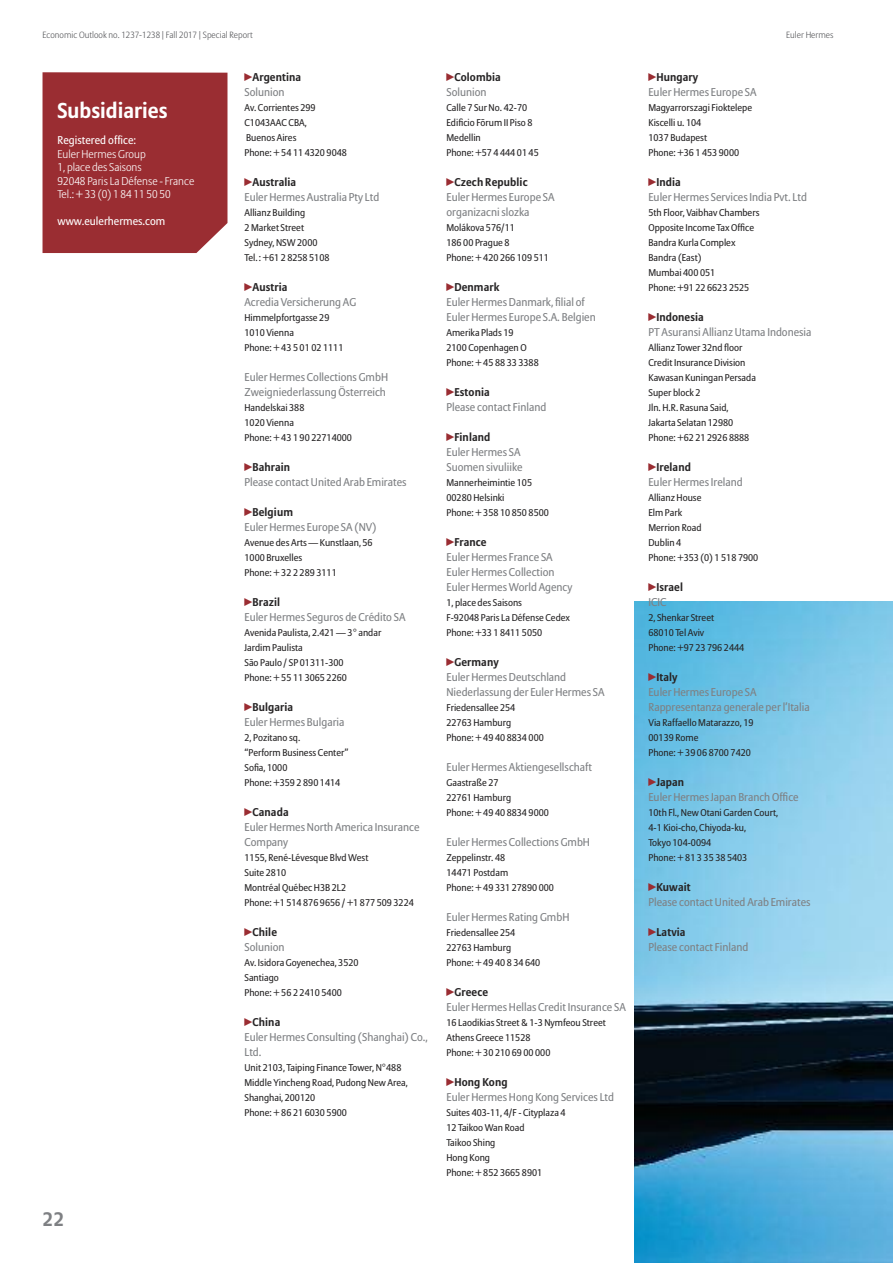
<style>
.page{position:relative;width:893px;height:1263px;background:#fff}
.page>*{position:absolute;margin:0;border:0;box-sizing:border-box;transform-origin:0 0}
.t1{font:700 21.45px "Allianz Sans";color:#fff}
.t2{font:700 19.5px "Allianz Sans";color:#7e8083}
.t3{font:11.25px/15px "Allianz Sans";color:#7e8083}
.t4{font:700 11.25px "Allianz Sans";letter-spacing:.01em;color:#272526}
.t5{font:300 11.25px/13.5px "Allianz Sans";color:#fff}
.t6{font:11.25px "Allianz Sans";color:#fff}
.t7{font:9.75px/15px "Allianz Sans";color:#272526}
.t8{font:300 9px "Allianz Sans";color:#57585b}
</style>
<div class="page">
<div style="left:43px;top:72px;width:184px;height:181px;background:#9a2d32"></div>
<img style="left:634px;top:602px;width:259px;height:661px">
<svg style="left:648px;top:673px;width:8px;height:8px"></svg>
<svg style="left:648px;top:778px;width:8px;height:8px"></svg>
<svg style="left:648px;top:883px;width:8px;height:8px"></svg>
<svg style="left:648px;top:928px;width:8px;height:8px"></svg>
<p class="t8" style="left:43px;top:31px;width:212px">Economic Outlook no. 1237-1238 | Fall 2017 | Special Report</p>
<p class="t8" style="left:786px;top:31px;width:49px">Euler Hermes</p>
<h1 class="t1" style="left:58px;top:102px;width:112px">Subsidiaries</h1>
<p class="t6" style="left:58px;top:136px;width:80px">Registered office:</p>
<p class="t5" style="left:58px;top:148px;width:138px">Euler Hermes Group<br>1, place des Saisons<br>92048 Paris La Défense - France<br>Tel.: + 33 (0) 1 84 11 50 50</p>
<p class="t6" style="left:58px;top:217px;width:109px">www.eulerhermes.com</p>
<h2 class="t2" style="left:43px;top:1211px;width:23px">22</h2>
<p class="t4" style="left:252px;top:72px;width:50px">Argentina</p>
<p class="t3" style="left:244px;top:85px;width:41px">Solunion</p>
<p class="t7" style="left:244px;top:101px;width:104px">Av. Corrientes 299<br>C1043AAC CBA,<br>Buenos Aires<br>Phone: + 54 11 4320 9048</p>
<p class="t4" style="left:252px;top:177px;width:45px">Australia</p>
<p class="t3" style="left:244px;top:190px;width:136px">Euler Hermes Australia Pty Ltd</p>
<p class="t7" style="left:244px;top:206px;width:87px">Allianz Building<br>2 Market Street<br>Sydney, NSW 2000<br>Tel. : +61 2 8258 5108</p>
<p class="t4" style="left:252px;top:282px;width:37px">Austria</p>
<p class="t3" style="left:244px;top:295px;width:113px">Acredia Versicherung AG</p>
<p class="t7" style="left:244px;top:311px;width:100px">Himmelpfortgasse 29<br>1010 Vienna<br>Phone: + 43 5 01 02 1111</p>
<p class="t3" style="left:244px;top:370px;width:145px">Euler Hermes Collections GmbH<br>Zweigniederlassung Österreich</p>
<p class="t7" style="left:244px;top:401px;width:109px">Handelskai 388<br>1020 Vienna<br>Phone: + 43 1 90 22714000</p>
<p class="t4" style="left:252px;top:462px;width:39px">Bahrain</p>
<p class="t3" style="left:244px;top:475px;width:164px">Please contact United Arab Emirates</p>
<p class="t4" style="left:252px;top:507px;width:42px">Belgium</p>
<p class="t3" style="left:244px;top:520px;width:134px">Euler Hermes Europe SA (NV)</p>
<p class="t7" style="left:244px;top:536px;width:130px">Avenue des Arts — Kunstlaan, 56<br>1000 Bruxelles<br>Phone: + 32 2 289 3111</p>
<p class="t4" style="left:252px;top:597px;width:29px">Brazil</p>
<p class="t3" style="left:244px;top:610px;width:162px">Euler Hermes Seguros de Crédito SA</p>
<p class="t7" style="left:244px;top:626px;width:138px">Avenida Paulista, 2.421 — 3° andar<br>Jardim Paulista<br>São Paulo / SP 01311-300<br>Phone: + 55 11 3065 2260</p>
<p class="t4" style="left:252px;top:702px;width:42px">Bulgaria</p>
<p class="t3" style="left:244px;top:715px;width:101px">Euler Hermes Bulgaria</p>
<p class="t7" style="left:244px;top:731px;width:105px">2, Pozitano sq.<br>“Perform Business Center”<br>Sofia, 1000<br>Phone: +359 2 890 1414</p>
<p class="t4" style="left:252px;top:807px;width:38px">Canada</p>
<p class="t3" style="left:244px;top:820px;width:176px">Euler Hermes North America Insurance<br>Company</p>
<p class="t7" style="left:244px;top:851px;width:171px">1155, René-Lévesque Blvd West<br>Suite 2810<br>Montréal Québec H3B 2L2<br>Phone: +1 514 876 9656 / +1 877 509 3224</p>
<p class="t4" style="left:252px;top:927px;width:26px">Chile</p>
<p class="t3" style="left:244px;top:940px;width:41px">Solunion</p>
<p class="t7" style="left:244px;top:956px;width:116px">Av. Isidora Goyenechea, 3520<br>Santiago<br>Phone: + 56 2 2410 5400</p>
<p class="t4" style="left:252px;top:1017px;width:29px">China</p>
<p class="t3" style="left:244px;top:1030px;width:185px">Euler Hermes Consulting (Shanghai) Co.,<br>Ltd.</p>
<p class="t7" style="left:244px;top:1061px;width:165px">Unit 2103, Taiping Finance Tower, N°488<br>Middle Yincheng Road, Pudong New Area,<br>Shanghai, 200120<br>Phone: + 86 21 6030 5900</p>
<p class="t4" style="left:454px;top:72px;width:48px">Colombia</p>
<p class="t3" style="left:446px;top:85px;width:41px">Solunion</p>
<p class="t7" style="left:446px;top:101px;width:94px">Calle 7 Sur No. 42-70<br>Edificio Fōrum II Piso 8<br>Medellin<br>Phone: +57 4 444 01 45</p>
<p class="t4" style="left:454px;top:177px;width:75px">Czech Republic</p>
<p class="t3" style="left:446px;top:190px;width:110px">Euler Hermes Europe SA organizacni slozka</p>
<p class="t7" style="left:446px;top:221px;width:104px">Molákova 576/11<br>186 00 Prague 8<br>Phone: + 420 266 109 511</p>
<p class="t4" style="left:454px;top:282px;width:46px">Denmark</p>
<p class="t3" style="left:446px;top:295px;width:151px">Euler Hermes Danmark, filial of<br>Euler Hermes Europe S.A. Belgien</p>
<p class="t7" style="left:446px;top:326px;width:94px">Amerika Plads 19<br>2100 Copenhagen O<br>Phone: + 45 88 33 3388</p>
<p class="t4" style="left:454px;top:387px;width:37px">Estonia</p>
<p class="t3" style="left:446px;top:400px;width:101px">Please contact Finland</p>
<p class="t4" style="left:454px;top:432px;width:37px">Finland</p>
<p class="t3" style="left:446px;top:445px;width:78px">Euler Hermes SA<br>Suomen sivuliike</p>
<p class="t7" style="left:446px;top:476px;width:104px">Mannerheimintie 105<br>00280 Helsinki<br>Phone: + 358 10 850 8500</p>
<p class="t4" style="left:454px;top:537px;width:34px">France</p>
<p class="t3" style="left:446px;top:550px;width:127px">Euler Hermes France SA<br>Euler Hermes Collection<br>Euler Hermes World Agency</p>
<p class="t7" style="left:446px;top:596px;width:125px">1, place des Saisons<br>F-92048 Paris La Défense Cedex<br>Phone: +33 1 8411 5050</p>
<p class="t4" style="left:454px;top:657px;width:46px">Germany</p>
<p class="t3" style="left:446px;top:670px;width:160px">Euler Hermes Deutschland<br>Niederlassung der Euler Hermes SA</p>
<p class="t7" style="left:446px;top:701px;width:99px">Friedensallee 254<br>22763 Hamburg<br>Phone: + 49 40 8834 000</p>
<p class="t3" style="left:446px;top:760px;width:147px">Euler Hermes Aktiengesellschaft</p>
<p class="t7" style="left:446px;top:776px;width:104px">Gaastraße 27<br>22761 Hamburg<br>Phone: + 49 40 8834 9000</p>
<p class="t3" style="left:446px;top:835px;width:145px">Euler Hermes Collections GmbH</p>
<p class="t7" style="left:446px;top:851px;width:109px">Zeppelinstr. 48<br>14471 Postdam<br>Phone: + 49 331 27890 000</p>
<p class="t3" style="left:446px;top:910px;width:124px">Euler Hermes Rating GmbH</p>
<p class="t7" style="left:446px;top:926px;width:95px">Friedensallee 254<br>22763 Hamburg<br>Phone: + 49 40 8 34 640</p>
<p class="t4" style="left:454px;top:987px;width:35px">Greece</p>
<p class="t3" style="left:446px;top:1000px;width:181px">Euler Hermes Hellas Credit Insurance SA</p>
<p class="t7" style="left:446px;top:1016px;width:161px">16 Laodikias Street &amp; 1-3 Nymfeou Street<br>Athens Greece 11528<br>Phone: + 30 210 69 00 000</p>
<p class="t4" style="left:454px;top:1077px;width:55px">Hong Kong</p>
<p class="t3" style="left:446px;top:1090px;width:169px">Euler Hermes Hong Kong Services Ltd</p>
<p class="t7" style="left:446px;top:1106px;width:121px">Suites 403-11, 4/F - Cityplaza 4<br>12 Taikoo Wan Road<br>Taikoo Shing<br>Hong Kong<br>Phone: + 852 3665 8901</p>
<p class="t4" style="left:656px;top:72px;width:43px">Hungary</p>
<p class="t3" style="left:648px;top:85px;width:110px">Euler Hermes Europe SA</p>
<p class="t7" style="left:648px;top:101px;width:105px">Magyarrorszagi Fioktelepe<br>Kiscelli u. 104<br>1037 Budapest<br>Phone: +36 1 453 9000</p>
<p class="t4" style="left:656px;top:177px;width:26px">India</p>
<p class="t3" style="left:648px;top:190px;width:160px">Euler Hermes Services India Pvt. Ltd</p>
<p class="t7" style="left:648px;top:206px;width:113px">5th Floor, Vaibhav Chambers<br>Opposite Income Tax Office<br>Bandra Kurla Complex<br>Bandra (East)<br>Mumbai 400 051<br>Phone: +91 22 6623 2525</p>
<p class="t4" style="left:656px;top:312px;width:49px">Indonesia</p>
<p class="t3" style="left:648px;top:325px;width:165px">PT Asuransi Allianz Utama Indonesia</p>
<p class="t7" style="left:648px;top:341px;width:109px">Allianz Tower 32nd floor<br>Credit Insurance Division<br>Kawasan Kuningan Persada<br>Super block 2<br>Jln. H.R. Rasuna Said,<br>Jakarta Selatan 12980<br>Phone: +62 21 2926 8888</p>
<p class="t4" style="left:656px;top:462px;width:36px">Ireland</p>
<p class="t3" style="left:648px;top:475px;width:96px">Euler Hermes Ireland</p>
<p class="t7" style="left:648px;top:491px;width:111px">Allianz House<br>Elm Park<br>Merrion Road<br>Dublin 4<br>Phone: +353 (0) 1 518 7900</p>
<p class="t4" style="left:656px;top:582px;width:28px">Israel</p>
<p class="t3" style="left:648px;top:595px;width:19px">ICIC</p>
<p class="t7" style="left:648px;top:611px;width:97px">2, Shenkar Street<br>68010 Tel Aviv<br>Phone: +97 23 796 2444</p>
<p class="t4" style="left:656px;top:672px;width:23px">Italy</p>
<p class="t3" style="left:648px;top:685px;width:163px">Euler Hermes Europe SA<br>Rappresentanza generale per l’Italia</p>
<p class="t7" style="left:648px;top:716px;width:107px">Via Raffaello Matarazzo, 19<br>00139 Rome<br>Phone: + 39 06 8700 7420</p>
<p class="t4" style="left:656px;top:777px;width:29px">Japan</p>
<p class="t3" style="left:648px;top:790px;width:152px">Euler Hermes Japan Branch Office</p>
<p class="t7" style="left:648px;top:806px;width:131px">10th Fl., New Otani Garden Court,<br>4-1 Kioi-cho, Chiyoda-ku,<br>Tokyo 104-0094<br>Phone: + 81 3 35 38 5403</p>
<p class="t4" style="left:656px;top:882px;width:36px">Kuwait</p>
<p class="t3" style="left:648px;top:895px;width:164px">Please contact United Arab Emirates</p>
<p class="t4" style="left:656px;top:927px;width:31px">Latvia</p>
<p class="t3" style="left:648px;top:940px;width:101px">Please contact Finland</p>
</div>
